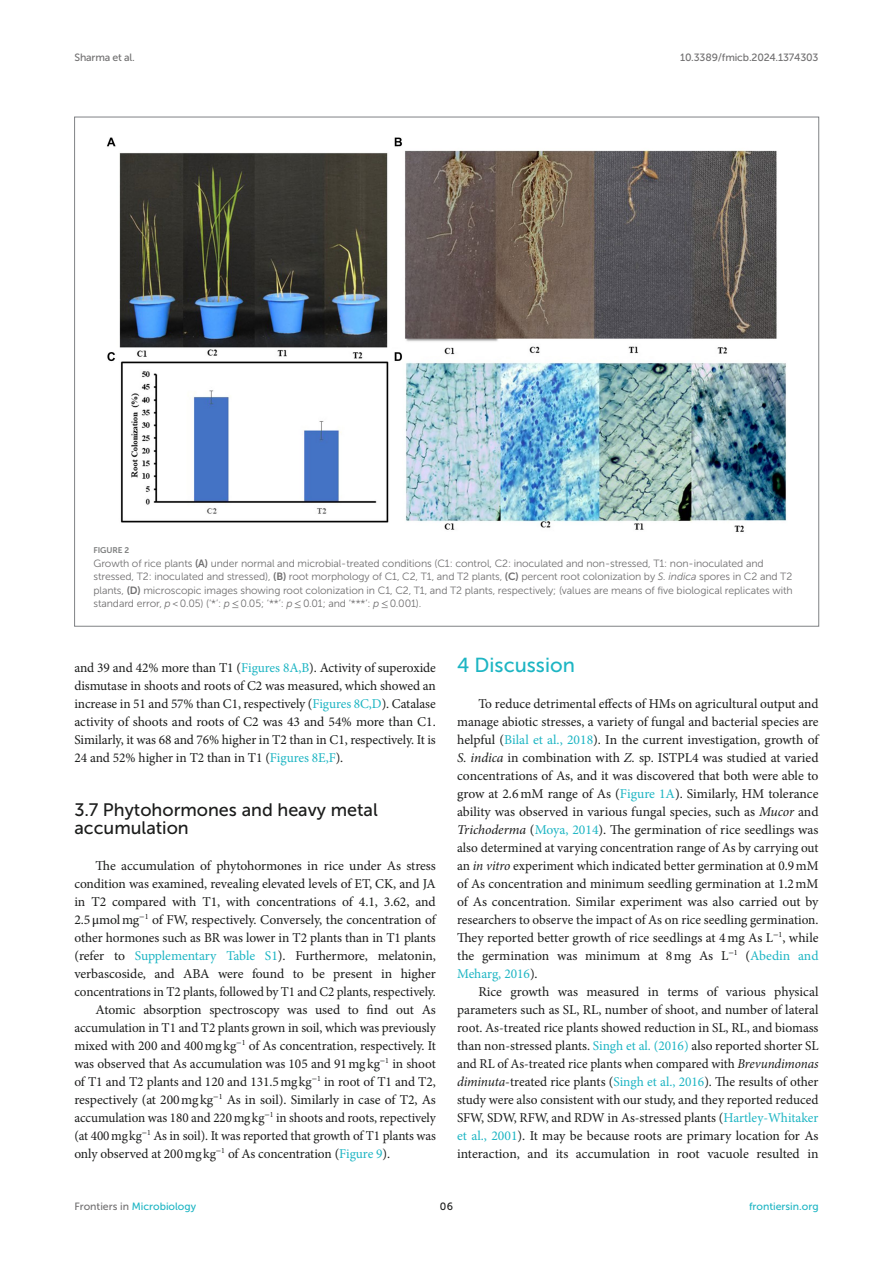
<style>
.page{position:relative;width:893px;height:1263px;background:#fff}
.page>*{position:absolute;margin:0;border:0;box-sizing:border-box;transform-origin:0 0}
.HEAD_1{font:20.25px "Museo Sans 500";color:#1db5c3}
.HEAD_2{font:18px/18px "Museo Sans 500";color:#1b1c1b}
.TEXT{font:13.5px/18px "Minion Pro";letter-spacing:-.005em;color:#1b1c1b;text-align:justify}
.TEXT_FLUSH{font:13.5px/18px "Minion Pro";letter-spacing:-.005em;color:#1b1c1b;text-align:justify}
.FIG_LEG{font:10.5px/13.5px "Museo Sans 300";letter-spacing:-.01em;color:#706f70}
.t1{font:10.5px "Museo Sans 500";color:#1db5c3}
.t2{font:10.5px "Museo Sans 500";letter-spacing:-.015em;color:#706f70}
.t3{font:10.5px "Museo Sans 500";color:#1b1c1b}
.FIG_HD{font:8.25px "Museo Sans 700";letter-spacing:-.01em;color:#7e7f7f}
.s1{font-family:"Museo Sans 700"}
.s2{font-style:italic}
.s3{font-family:"STIX General"}
.s4{color:#1db5c3}
.s5{color:#706f70}
</style>
<div class="page">
<img style="left:107px;top:137px;width:680px;height:395px">
<p class="t2" style="left:74px;top:51px;width:62px">Sharma et al.</p>
<p class="t2" style="left:680px;top:51px;width:140px">10.3389/fmicb.2024.1374303</p>
<p class="FIG_HD" style="left:94px;top:546px;width:37px">FIGURE 2</p>
<p class="FIG_LEG" style="left:94px;top:556px;width:701px">Growth of rice plants <span class="s1">(A)</span> under normal and microbial-treated conditions (C1: control, C2: inoculated and non-stressed, T1: non-inoculated and stressed, T2: inoculated and stressed), <span class="s1">(B)</span> root morphology of C1, C2, T1, and T2 plants, <span class="s1">(C)</span> percent root colonization by <span class="s2">S. indica</span> spores in C2 and T2 plants, <span class="s1">(D)</span> microscopic images showing root colonization in C1, C2, T1, and T2 plants, respectively; (values are means of five biological replicates with standard error, <span class="s2">p</span> &lt; 0.05) (‘*’: <span class="s2">p</span> <span class="s3">≤</span> 0.05; ‘**’: <span class="s2">p</span> <span class="s3">≤</span> 0.01; and ‘***’: <span class="s2">p</span> <span class="s3">≤</span> 0.001).</p>
<p class="TEXT" style="left:74px;top:659px;width:363px">and 39 and 42% more than T1 (<span class="s4">Figures 8A,B</span>). Activity of superoxide dismutase in shoots and roots of C2 was measured, which showed an increase in 51 and 57% than C1, respectively (<span class="s4">Figures 8C,D</span>). Catalase activity of shoots and roots of C2 was 43 and 54% more than C1.<br>Similarly, it was 68 and 76% higher in T2 than in C1, respectively. It is 24 and 52% higher in T2 than in T1 (<span class="s4">Figures 8E,F</span>).</p>
<p class="HEAD_2" style="left:74px;top:801px;width:305px">3.7 Phytohormones and heavy metal accumulation</p>
<p class="TEXT_FLUSH" style="left:74px;top:857px;width:363px;text-indent:21px">The accumulation of phytohormones in rice under As stress condition was examined, revealing elevated levels of ET, CK, and JA in T2 compared with T1, with concentrations of 4.1, 3.62, and 2.5<span class="s3">μ</span>molmg<sup>−</sup><sup>1</sup> of FW, respectively. Conversely, the concentration of other hormones such as BR was lower in T2 plants than in T1 plants (refer to <span class="s4">Supplementary Table S1</span>). Furthermore, melatonin, verbascoside, and ABA were found to be present in higher concentrations in T2 plants, followed by T1 and C2 plants, respectively.</p>
<p class="TEXT" style="left:74px;top:1001px;width:363px;text-indent:21px">Atomic absorption spectroscopy was used to find out As accumulation in T1 and T2 plants grown in soil, which was previously mixed with 200 and 400mgkg<sup>−</sup><sup>1</sup> of As concentration, respectively. It was observed that As accumulation was 105 and 91mgkg<sup>−</sup><sup>1</sup> in shoot of T1 and T2 plants and 120 and 131.5mgkg<sup>−</sup><sup>1</sup> in root of T1 and T2, respectively (at 200mgkg<sup>−</sup><sup>1</sup> As in soil). Similarly in case of T2, As accumulation was 180 and 220mgkg<sup>−</sup><sup>1</sup> in shoots and roots, repectively (at 400mgkg<sup>−</sup><sup>1</sup> As in soil). It was reported that growth of T1 plants was only observed at 200mgkg<sup>−</sup><sup>1</sup> of As concentration (<span class="s4">Figure 9</span>).</p>
<p class="HEAD_1" style="left:457px;top:654px;width:119px">4 Discussion</p>
<p class="TEXT_FLUSH" style="left:457px;top:695px;width:363px;text-indent:21px">To reduce detrimental effects of HMs on agricultural output and manage abiotic stresses, a variety of fungal and bacterial species are helpful (<span class="s4">Bilal et al., 2018</span>). In the current investigation, growth of <span class="s2">S. indica</span> in combination with <span class="s2">Z.</span> sp. ISTPL4 was studied at varied concentrations of As, and it was discovered that both were able to grow at 2.6mM range of As (<span class="s4">Figure 1A</span>). Similarly, HM tolerance ability was observed in various fungal species, such as <span class="s2">Mucor</span> and <span class="s2">Trichoderma</span> (<span class="s4">Moya, 2014</span>). The germination of rice seedlings was also determined at varying concentration range of As by carrying out an <span class="s2">in vitro</span> experiment which indicated better germination at 0.9mM of As concentration and minimum seedling germination at 1.2mM of As concentration. Similar experiment was also carried out by researchers to observe the impact of As on rice seedling germination.<br>They reported better growth of rice seedlings at 4mg As L<sup>−</sup><sup>1</sup>, while the germination was minimum at 8mg As L<sup>−</sup><sup>1</sup> (<span class="s4">Abedin and Meharg, 2016</span>).</p>
<p class="TEXT" style="left:457px;top:983px;width:363px;text-indent:21px">Rice growth was measured in terms of various physical parameters such as SL, RL, number of shoot, and number of lateral root. As-treated rice plants showed reduction in SL, RL, and biomass than non-stressed plants. <span class="s4">Singh et al. (2016)</span> also reported shorter SL and RL of As-treated rice plants when compared with <span class="s2">Brevundimonas diminuta</span>-treated rice plants (<span class="s4">Singh et al., 2016</span>). The results of other study were also consistent with our study, and they reported reduced SFW, SDW, RFW, and RDW in As-stressed plants (<span class="s4">Hartley-Whitaker et al., 2001</span>). It may be because roots are primary location for As interaction, and its accumulation in root vacuole resulted in</p>
<p class="t1" style="left:74px;top:1200px;width:123px"><span class="s5">Frontiers in</span> Microbiology</p>
<p class="t3" style="left:440px;top:1200px;width:15px">06</p>
<p class="t1" style="left:749px;top:1200px;width:71px">frontiersin.org</p>
</div>
